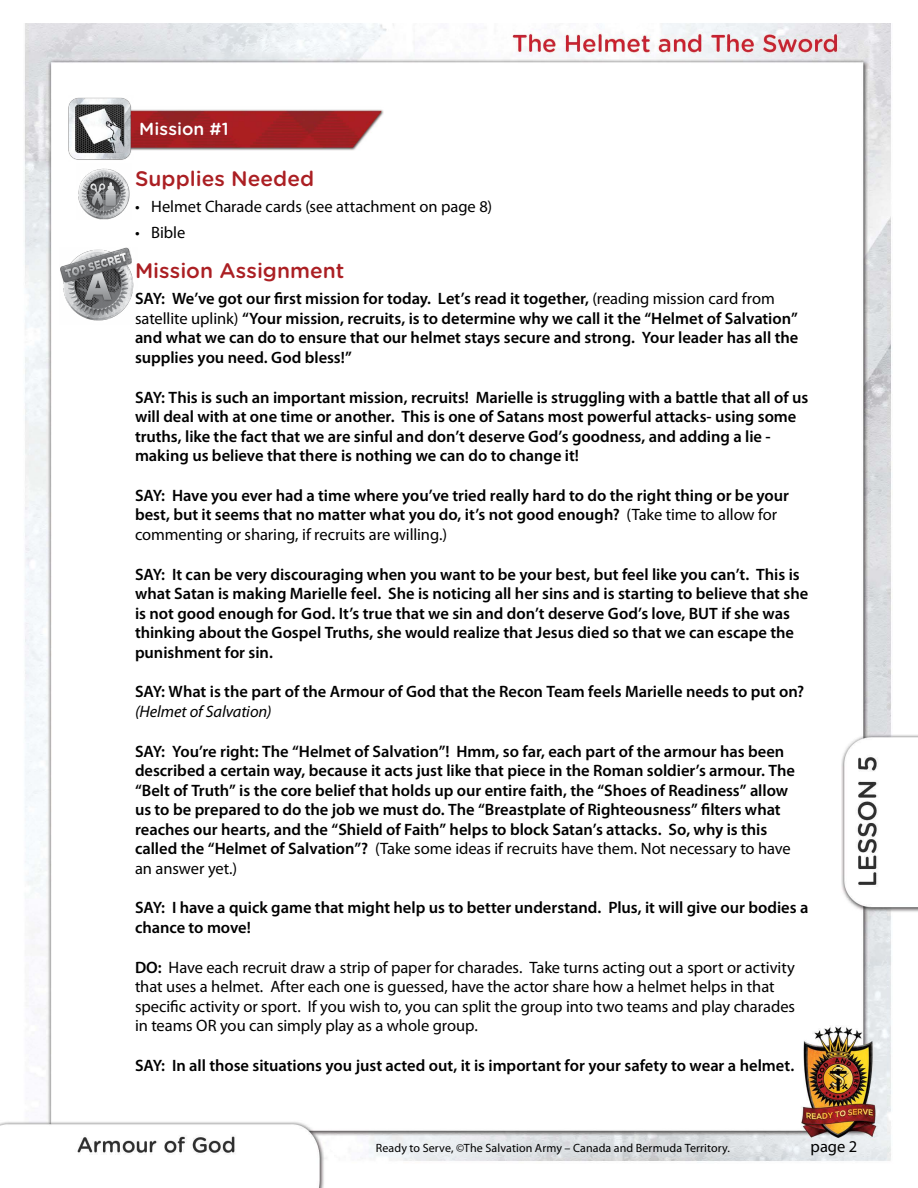
<style>
.page{position:relative;width:918px;height:1188px;background:#fff}
.page>*{position:absolute;margin:0;border:0;box-sizing:border-box;transform-origin:0 0}
.t1{font:500 21px "Gotham Rounded";color:#ab1f23}
.t2{font:500 17.4px "Gotham Rounded";letter-spacing:.005em;color:#fff}
.t3{font:600 16.5px/19.5px "Myriad Pro";color:#000}
.t4{font:16.5px/19.5px "Myriad Pro";letter-spacing:-.005em;color:#000}
.t5{font:italic 16.5px "Myriad Pro";letter-spacing:-.005em;color:#000}
.t6{font:12px "Myriad Pro";letter-spacing:.01em;color:#000}
.s1{font-weight:400}
.s2{font-weight:600}
</style>
<div class="page">
<img style="left:0;top:23px;width:918px;height:1165px">
<img style="left:133px;top:106px;width:251px;height:45px">
<img style="left:68px;top:95px;width:65px;height:66px">
<img style="left:77px;top:163px;width:54px;height:57px">
<img style="left:59px;top:247px;width:79px;height:77px">
<p class="t2" style="left:139px;top:116px;width:91px">Mission #1</p>
<p class="t1" style="left:135px;top:163px;width:181px">Supplies Needed</p>
<p class="t4" style="left:135px;top:197px;width:359px">• Helmet Charade cards (see attachment on page 8)</p>
<p class="t4" style="left:135px;top:223px;width:52px">• Bible</p>
<p class="t1" style="left:135px;top:256px;width:211px">Mission Assignment</p>
<p class="t3" style="left:135px;top:289px;width:665px">SAY: We’ve got our first mission for today. Let’s read it together, <span class="s1">(reading mission card from satellite uplink)</span> “Your mission, recruits, is to determine why we call it the “Helmet of Salvation” and what we can do to ensure that our helmet stays secure and strong. Your leader has all the supplies you need. God bless!”</p>
<p class="t3" style="left:135px;top:387px;width:675px">SAY: This is such an important mission, recruits! Marielle is struggling with a battle that all of us will deal with at one time or another. This is one of Satans most powerful attacks- using some truths, like the fact that we are sinful and don’t deserve God’s goodness, and adding a lie - making us believe that there is nothing we can do to change it!</p>
<p class="t3" style="left:135px;top:485px;width:656px">SAY: Have you ever had a time where you’ve tried really hard to do the right thing or be your best, but it seems that no matter what you do, it’s not good enough? <span class="s1">(Take time to allow for commenting or sharing, if recruits are willing.)</span></p>
<p class="t3" style="left:135px;top:564px;width:675px">SAY: It can be very discouraging when you want to be your best, but feel like you can’t. This is what Satan is making Marielle feel. She is noticing all her sins and is starting to believe that she is not good enough for God. It’s true that we sin and don’t deserve God’s love, BUT if she was thinking about the Gospel Truths, she would realize that Jesus died so that we can escape the punishment for sin.</p>
<p class="t3" style="left:135px;top:682px;width:671px">SAY: What is the part of the Armour of God that the Recon Team feels Marielle needs to put on?</p>
<p class="t5" style="left:135px;top:701px;width:138px">(Helmet of Salvation)</p>
<p class="t3" style="left:135px;top:741px;width:662px">SAY: You’re right: The “Helmet of Salvation”! Hmm, so far, each part of the armour has been described a certain way, because it acts just like that piece in the Roman soldier’s armour. The “Belt of Truth” is the core belief that holds up our entire faith, the “Shoes of Readiness” allow us to be prepared to do the job we must do. The “Breastplate of Righteousness” filters what reaches our hearts, and the “Shield of Faith” helps to block Satan’s attacks. So, why is this called the “Helmet of Salvation”? <span class="s1">(Take some ideas if recruits have them. Not necessary to have an answer yet.)</span></p>
<p class="t3" style="left:135px;top:898px;width:675px">SAY: I have a quick game that might help us to better understand. Plus, it will give our bodies a chance to move!</p>
<p class="t4" style="left:135px;top:957px;width:662px"><span class="s2">DO:</span> Have each recruit draw a strip of paper for charades. Take turns acting out a sport or activity that uses a helmet. After each one is guessed, have the actor share how a helmet helps in that specific activity or sport. If you wish to, you can split the group into two teams and play charades in teams OR you can simply play as a whole group.</p>
<p class="t3" style="left:135px;top:1055px;width:661px">SAY: In all those situations you just acted out, it is important for your safety to wear a helmet.</p>
<p class="t6" style="left:376px;top:1141px;width:356px">Ready to Serve, ©The Salvation Army – Canada and Bermuda Territory.</p>
<p class="t4" style="left:811px;top:1136px;width:48px">page 2</p>
</div>
